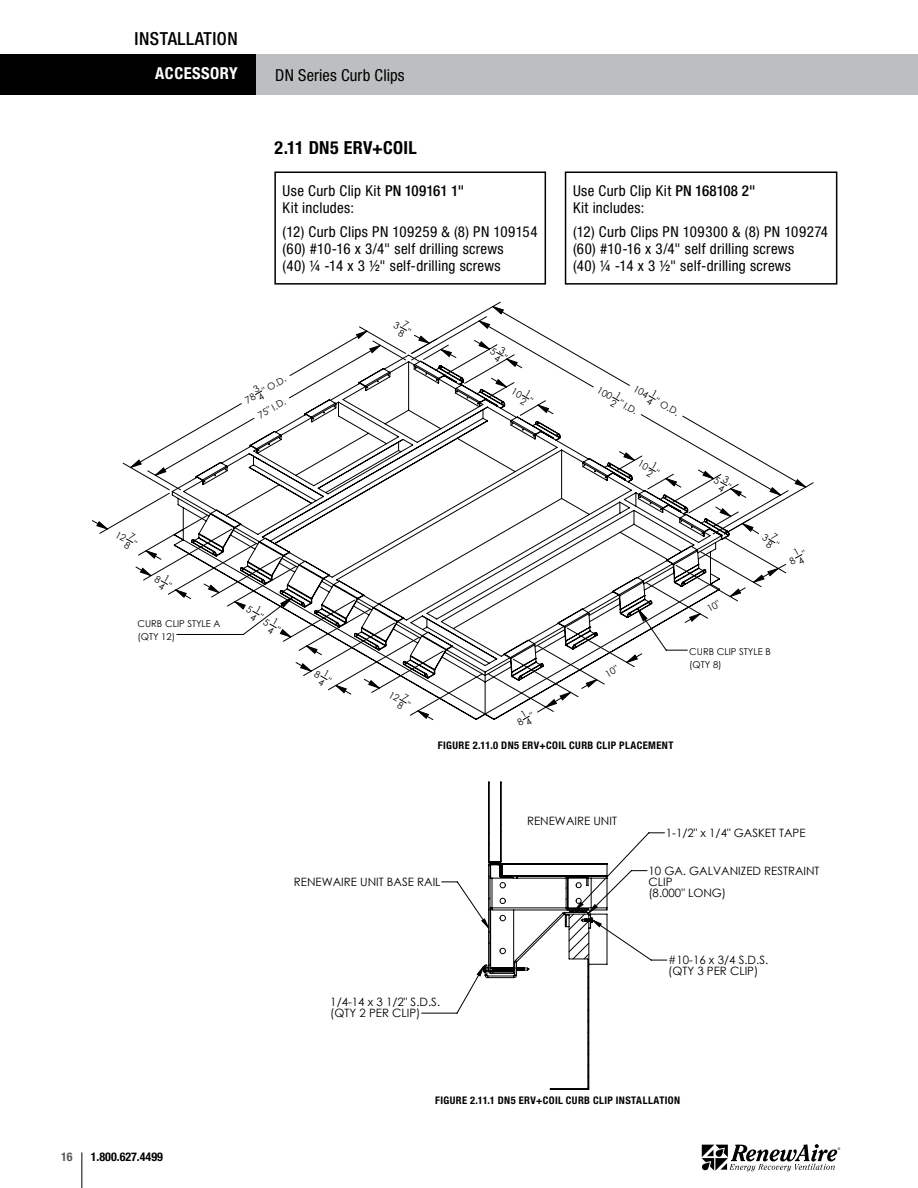
<style>
.page{position:relative;width:918px;height:1188px;background:#fff}
.page>*{position:absolute;margin:0;border:0;box-sizing:border-box;transform-origin:0 0}
.t1{font:700 condensed 18px "Helvetica Neue LT Std";letter-spacing:.015em;color:#000}
.t2{font:500 condensed 18px "Helvetica Neue LT Std";letter-spacing:.03em;color:#000}
.t3{font:condensed 16.5px "Helvetica Neue LT Std";letter-spacing:.01em;color:#000}
.t4{font:700 condensed 16.5px "Helvetica Neue LT Std";letter-spacing:.03em;color:#fff}
.t5{font:condensed 15px/17.2px "Helvetica Neue LT Std";letter-spacing:.02em;color:#000}
.t6{font:700 condensed 12px "Helvetica Neue LT Std";color:#000}
.t7{font:700 condensed 12px "Helvetica Neue LT Std";color:#58595b}
.t8{font:11.55px/11.1px "Century Gothic";color:#000}
.t9{font:700 11.25px "Century Gothic";color:#000}
.t10{font:700 condensed 10.5px "Helvetica Neue LT Std";letter-spacing:.04em;color:#000}
.t11{font:9.45px/12.8px "Century Gothic";color:#000}
.t12{font:8.25px "Century Gothic";color:#000}
.t13{font:5.85px "Century Gothic";color:#000}
.s1{font-weight:500}
</style>
<div class="page">
<div style="left:256px;top:54px;width:662px;height:40px;background:#bcbec0"></div>
<div style="left:0;top:54px;width:256px;height:40px;background:#000"></div>
<hr style="left:82px;top:1152px;width:1px;height:36px;background:#000">
<svg style="left:702px;top:1144px;width:138px;height:27px"></svg>
<hr style="left:82px;top:292px;width:755px;height:1px;background:#808080">
<hr style="left:82px;top:292px;width:1px;height:461px;background:#808080">
<hr style="left:82px;top:883px;width:755px;height:1px;background:#808080">
<hr style="left:887px;top:292px;width:1px;height:461px;background:#808080">
<hr style="left:390px;top:769px;width:447px;height:1px;background:#808080">
<svg style="left:421px;top:832px;width:246px;height:182px"></svg>
<hr style="left:256px;top:776px;width:580px;height:1px;background:#808080">
<hr style="left:256px;top:776px;width:1px;height:331px;background:#808080">
<hr style="left:256px;top:1187px;width:580px;height:1px;background:#808080">
<hr style="left:865px;top:776px;width:1px;height:331px;background:#808080">
<hr style="left:498px;top:1118px;width:338px;height:1px;background:#808080">
<svg style="left:477px;top:776px;width:131px;height:314px"></svg>
<div style="left:274px;top:172px;width:272px;height:113px;border:2px solid #000"></div>
<div style="left:565px;top:172px;width:272px;height:113px;border:2px solid #000"></div>
<svg style="left:92px;top:320px;width:713px;height:401px"></svg>
<p class="t2" style="left:135px;top:28px;width:105px">INSTALLATION</p>
<p class="t4" style="left:155px;top:63px;width:84px">ACCESSORY</p>
<p class="t3" style="left:275px;top:66px;width:131px">DN Series Curb Clips</p>
<p class="t1" style="left:275px;top:136px;width:144px">2.11 DN5 ERV+COIL</p>
<p class="t5" style="left:283px;top:182px;width:183px">Use Curb Clip Kit <span class="s1">PN 109161 1"<br></span>Kit includes:</p>
<p class="t5" style="left:283px;top:223px;width:256px">(12) Curb Clips PN 109259 &amp; (8) PN 109154 (60) #10-16 x 3/4" self drilling screws<br>(40) ¼ -14 x 3 ½" self-drilling screws</p>
<p class="t5" style="left:573px;top:182px;width:184px">Use Curb Clip Kit <span class="s1">PN 168108 2"<br></span>Kit includes:</p>
<p class="t5" style="left:573px;top:223px;width:257px">(12) Curb Clips PN 109300 &amp; (8) PN 109274 (60) #10-16 x 3/4" self drilling screws<br>(40) ¼ -14 x 3 ½" self-drilling screws</p>
<p class="t11" style="left:260px;top:385px;width:27px;rotate:-30deg">" O.D.</p>
<p class="t11" style="left:255px;top:410px;width:32px;rotate:-30deg">75" I.D.</p>
<p class="t11" style="left:623px;top:396px;width:21px;rotate:30deg">" I.D.</p>
<p class="t11" style="left:659px;top:395px;width:27px;rotate:30deg">" O.D.</p>
<p class="t11" style="left:137px;top:617px;width:85px">CURB CLIP STYLE A (QTY 12)</p>
<p class="t7" style="left:61px;top:1150px;width:13px">16</p>
<p class="t6" style="left:91px;top:1150px;width:73px">1.800.627.4499</p>
<p class="t11" style="left:689px;top:645px;width:83px">CURB CLIP STYLE B (QTY 8)</p>
<p class="t10" style="left:438px;top:739px;width:237px">FIGURE 2.11.0 DN5 ERV+COIL CURB CLIP PLACEMENT</p>
<p class="t8" style="left:527px;top:815px;width:91px">RENEWAIRE UNIT</p>
<p class="t8" style="left:666px;top:827px;width:141px">1-1/2" x 1/4" GASKET TAPE</p>
<p class="t13" style="left:727px;top:835px;width:32px">DWG. NO.</p>
<p class="t13" style="left:682px;top:864px;width:17px">DATE:</p>
<p class="t11" style="left:325px;top:870px;width:24px">DATE</p>
<p class="t11" style="left:370px;top:870px;width:12px">BY</p>
<p class="t8" style="left:648px;top:865px;width:173px">10 GA. GALVANIZED RESTRAINT<br>CLIP<br>(8.000" LONG)</p>
<p class="t9" style="left:811px;top:866px;width:10px">A</p>
<p class="t12" style="left:730px;top:872px;width:44px">SCALE:1:20</p>
<p class="t12" style="left:794px;top:871px;width:15px">SIZE</p>
<p class="t8" style="left:294px;top:876px;width:148px">RENEWAIRE UNIT BASE RAIL</p>
<p class="t8" style="left:330px;top:996px;width:111px">1/4-14 x 3 1/2" S.D.S. (QTY 2 PER CLIP)</p>
<p class="t8" style="left:668px;top:954px;width:102px">#10-16 x 3/4 S.D.S. (QTY 3 PER CLIP)</p>
<p class="t10" style="left:435px;top:1093px;width:247px">FIGURE 2.11.1 DN5 ERV+COIL CURB CLIP INSTALLATION</p>
</div>
